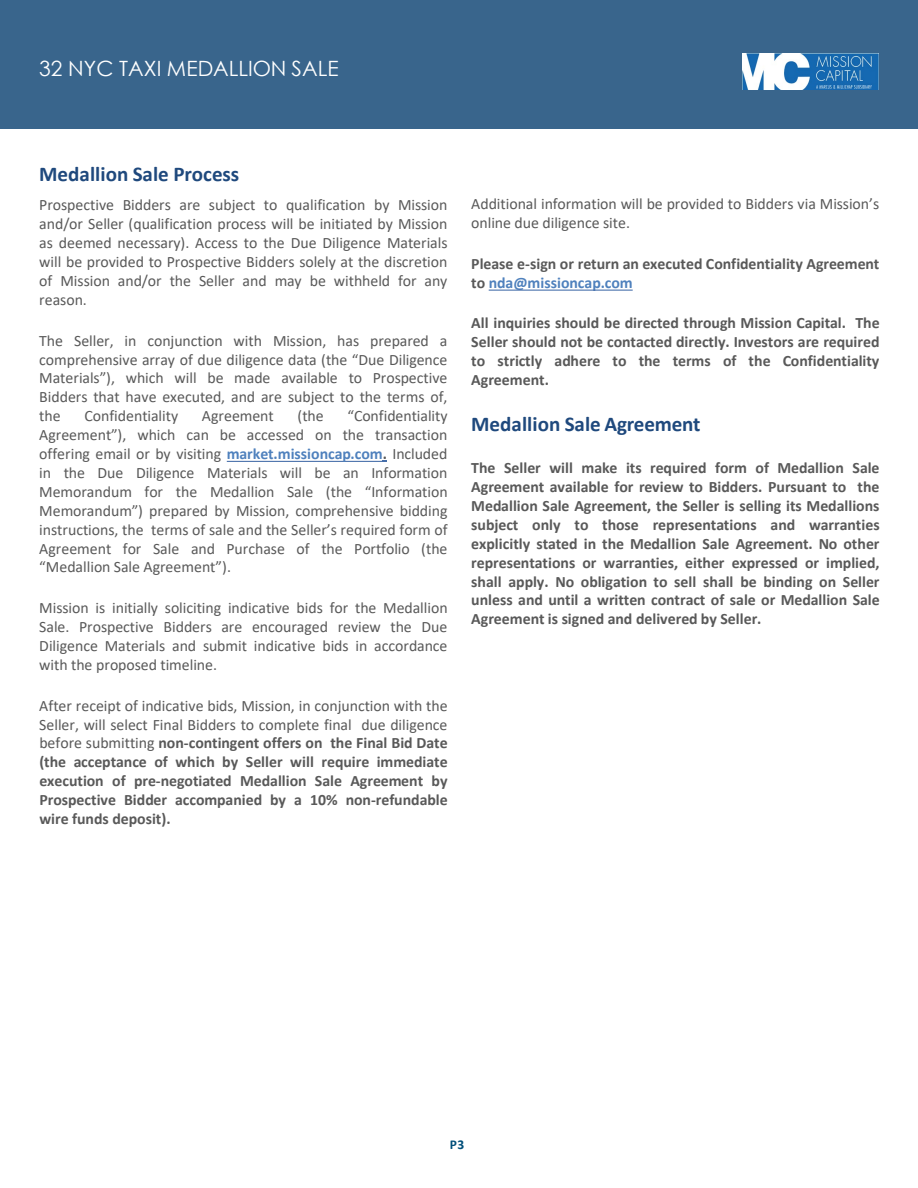
<style>
.page{position:relative;width:918px;height:1188px;background:#fff}
.page>*{position:absolute;margin:0;border:0;box-sizing:border-box;transform-origin:0 0}
.t1{font:21px "Century Gothic";color:#fff}
.t2{font:700 21px "Calibri";color:#1f497d}
.t3{font:15.9px/18.9px "Calibri";color:#595959;text-align:justify}
.t4{font:700 15.9px/18.9px "Calibri";letter-spacing:-.005em;color:#595959;text-align:justify}
.t5{font:700 13.5px "Calibri";color:#004f7a}
.s1{font-weight:700;color:#4f81bd}
.s2{font-weight:700}
.s3{font-weight:400}
.s4{color:#4f81bd}
</style>
<div class="page">
<div style="left:0;top:0;width:918px;height:129px;background:#39658c"></div>
<svg style="left:489px;top:290px;width:144px;height:1px"></svg>
<svg style="left:227px;top:461px;width:160px;height:1px"></svg>
<img style="left:743px;top:54px;width:136px;height:36px">
<h1 class="t1" style="left:39px;top:52px;width:477px">$19,074,464 MEDALLION LOAN PORTFOLIO SALE</h1>
<p class="t1" style="left:39px;top:53px;width:301px">32 NYC TAXI MEDALLION SALE</p>
<p class="t2" style="left:39px;top:159px;width:202px">Medallion Sale Process</p>
<p class="t3" style="left:39px;top:195px;width:410px">Prospective Bidders are subject to qualification by Mission and/or Seller (qualification process will be initiated by Mission as deemed necessary). Access to the Due Diligence Materials will be provided to Prospective Bidders solely at the discretion of Mission and/or the Seller and may be withheld for any reason.</p>
<p class="t3" style="left:39px;top:331px;width:410px">The Seller, in conjunction with Mission, has prepared a comprehensive array of due diligence data (the “Due Diligence Materials”), which will be made available to Prospective Bidders that have executed, and are subject to the terms of, the</p>
<p class="t3" style="left:84px;top:406px;width:95px">Confidentiality</p>
<p class="t3" style="left:202px;top:406px;width:73px">Agreement</p>
<p class="t3" style="left:298px;top:406px;width:28px">(the</p>
<p class="t3" style="left:39px;top:406px;width:410px;text-indent:308px">“Confidentiality Agreement”), which can be accessed on the transaction offering email or by visiting <span class="s1">market.missioncap.com</span><span class="s2">.</span> Included in the Due Diligence Materials will be an Information Memorandum for the Medallion Sale (the “Information Memorandum”) prepared by Mission, comprehensive bidding instructions, the terms of sale and the Seller’s required form of Agreement for Sale and Purchase of the Portfolio (the “Medallion Sale Agreement”).</p>
<p class="t3" style="left:39px;top:598px;width:410px">Mission is initially soliciting indicative bids for the Medallion Sale. Prospective Bidders are encouraged review the Due Diligence Materials and submit indicative bids in accordance with the proposed timeline.</p>
<p class="t4" style="left:39px;top:696px;width:410px"><span class="s3">After receipt of indicative bids, Mission, in conjunction with the Seller, will select Final Bidders to complete final due diligence before submitting</span> non-contingent offers on the Final Bid Date (the acceptance of which by Seller will require immediate execution of pre-negotiated Medallion Sale Agreement by Prospective Bidder accompanied by a 10% non-refundable wire funds deposit).</p>
<p class="t3" style="left:471px;top:194px;width:410px">Additional information will be provided to Bidders via Mission’s online due diligence site.</p>
<p class="t4" style="left:471px;top:254px;width:410px">Please e-sign or return an executed Confidentiality Agreement to <span class="s4">nda@missioncap.com</span></p>
<p class="t4" style="left:471px;top:314px;width:410px">All inquiries should be directed through Mission Capital. The Seller should not be contacted directly. Investors are required to strictly adhere to the terms of the Confidentiality Agreement.</p>
<p class="t2" style="left:471px;top:409px;width:231px">Medallion Sale Agreement</p>
<p class="t4" style="left:471px;top:458px;width:410px">The Seller will make its required form of Medallion Sale Agreement available for review to Bidders. Pursuant to the Medallion Sale Agreement, the Seller is selling its Medallions subject only to those representations and warranties explicitly stated in the Medallion Sale Agreement. No other representations or warranties, either expressed or implied, shall apply. No obligation to sell shall be binding on Seller unless and until a written contract of sale or Medallion Sale Agreement is signed and delivered by Seller.</p>
<p class="t5" style="left:450px;top:1135px;width:16px">P3</p>
</div>
